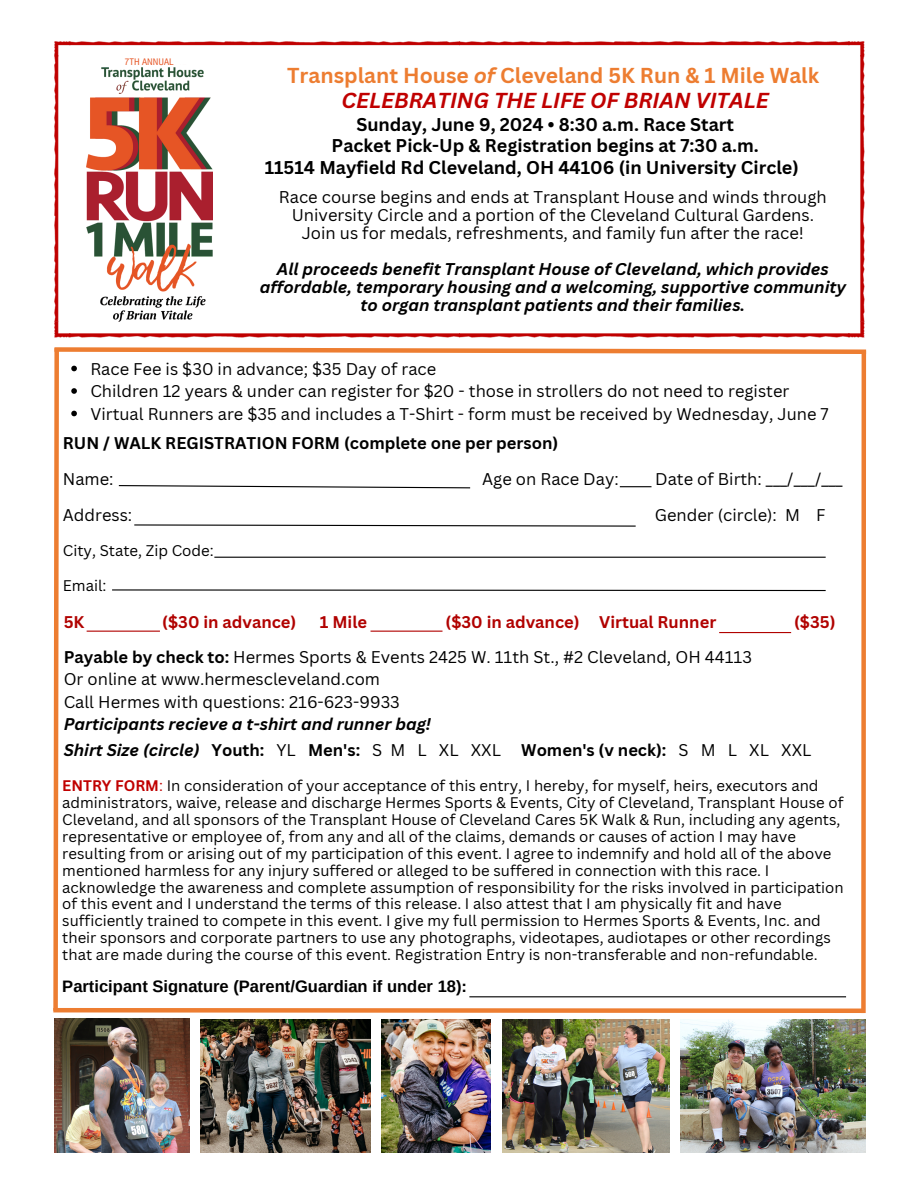
<style>
.page{position:relative;width:918px;height:1188px;background:#fff}
.page>*{position:absolute;margin:0;border:0;box-sizing:border-box;transform-origin:0 0}
.t1{font:italic 700 21.15px "Canva Sans";color:#c00000}
.t2{font:700 21px "Canva Sans";color:#ed7d31}
.t3{font:700 18px "Canva Sans";color:#000}
.t4{font:16.5px/22.5px "Canva Sans";color:#000}
.t5{font:italic 700 16.5px/36px "Canva Sans";color:#000;text-align:center}
.t6{font:700 16.5px "Canva Sans";color:#000}
.t7{font:700 16.5px "Canva Sans";color:#b10200}
.t8{font:700 16.5px "Arimo";color:#000}
.t9{font:15px/16.8px "Canva Sans";color:#000}
.t10{font:9.15px "Arial Nova Cond";color:#e65525}
.s1{font-style:italic}
.s2{font-weight:400;font-style:normal}
.s3{color:#fff}
.s4{font-weight:700}
.s5{font-weight:700;font-style:italic}
.s6{font-weight:400}
.s7{font-weight:700;color:#c00000}
.s8{color:#c00000}
</style>
<div class="page">
<img style="left:55px;top:41px;width:809px;height:15px">
<img style="left:55px;top:56px;width:15px;height:281px">
<img style="left:860px;top:56px;width:4px;height:265px">
<img style="left:70px;top:321px;width:794px;height:16px">
<img style="left:55px;top:1019px;width:134px;height:134px">
<img style="left:201px;top:1020px;width:169px;height:133px">
<img style="left:382px;top:1020px;width:109px;height:133px">
<img style="left:503px;top:1020px;width:166px;height:133px">
<img style="left:680px;top:1020px;width:186px;height:133px">
<svg style="left:53px;top:347px;width:814px;height:667px"></svg>
<img style="left:87px;top:67px;width:125px;height:254px">
<p class="t10" style="left:125px;top:56px;width:51px">7TH ANNUAL</p>
<h4 class="t2" style="left:287px;top:60px;width:534px">Transplant House <span class="s1">of</span> Cleveland 5K Run &amp; 1 Mile Walk</h4>
<h4 class="t1" style="left:341px;top:86px;width:429px">CELEBRATING THE LIFE OF BRIAN VITALE</h4>
<p class="t3" style="left:356px;top:112px;width:379px">Sunday, June 9, 2024 • 8:30 a.m. Race Start</p>
<p class="t3" style="left:332px;top:133px;width:429px">Packet Pick-Up &amp; Registration begins at 7:30 a.m.</p>
<p class="t3" style="left:265px;top:155px;width:536px">11514 Mayfield Rd Cleveland, OH 44106 (in University Circle)</p>
<h3 class="t4" style="left:279px;top:188px;width:549px;line-height:18px;text-align:center">Race course begins and ends at Transplant House and winds through<br>University Circle and a portion of the Cleveland Cultural Gardens.</h3>
<p class="t5" style="left:277px;top:215px;width:553px"><span class="s2">Join us for medals, refreshments, and family fun after the race!<br></span>All proceeds benefit Transplant House of Cleveland, which provides</p>
<p class="t5" style="left:260px;top:278px;width:588px;line-height:18px">affordable, temporary housing and a welcoming, supportive community to organ transplant patients and their families.</p>
<h3 class="t4" style="left:90px;top:357px;width:347px">Race Fee is $30 in advance; $35 Day of race</h3>
<h4 class="t4" style="left:90px;top:380px;width:701px">Children 12 years &amp; under can register for $20 - those in strollers do not need to register</h4>
<h4 class="t4" style="left:90px;top:402px;width:740px">Virtual Runners are $35 and includes a T-Shirt - form must be received by Wednesday, June 7</h4>
<h3 class="t6" style="left:63px;top:431px;width:497px">RUN / WALK REGISTRATION FORM (complete one per person)</h3>
<p class="t4" style="left:63px;top:467px;width:52px">Name:</p>
<p class="t4" style="left:482px;top:467px;width:138px">Age on Race Day:</p>
<p class="t4" style="left:655px;top:467px;width:189px">Date of Birth: ___/___/___</p>
<p class="t4" style="left:63px;top:503px;width:71px">Address:</p>
<p class="t4" style="left:655px;top:503px;width:172px">Gender (circle): M F</p>
<p class="t9" style="left:63px;top:542px;width:153px">City, State, Zip Code:</p>
<p class="t9" style="left:63px;top:576px;width:45px">Email:</p>
<p class="t7" style="left:64px;top:610px;width:22px">5K</p>
<p class="t7" style="left:162px;top:610px;width:136px">($30 in advance)</p>
<p class="t7" style="left:320px;top:610px;width:53px">1 Mile<span class="s3">.</span></p>
<p class="t7" style="left:446px;top:610px;width:272px">($30 in advance) Virtual Runner</p>
<p class="t7" style="left:794px;top:610px;width:43px">($35)</p>
<p class="t4" style="left:64px;top:645px;width:690px"><span class="s4">Payable by check to:</span> Hermes Sports &amp; Events 2425 W. 11th St., #2 Cleveland, OH 44113<br>Or online at www.hermescleveland.com<br>Call Hermes with questions: 216-623-9933<br><span class="s5">Participants recieve a t-shirt and runner bag!</span></p>
<h3 class="t6" style="left:64px;top:739px;width:749px"><span class="s1">Shirt Size (circle)</span> Youth: <span class="s6">YL</span> Men's: <span class="s6">S M L XL XXL</span> Women's (v neck): <span class="s6">S M L XL XXL</span></h3>
<p class="t9" style="left:62px;top:777px;width:783px"><span class="s7">ENTRY FORM</span><span class="s8">:</span> In consideration of your acceptance of this entry, I hereby, for myself, heirs, executors and administrators, waive, release and discharge Hermes Sports &amp; Events, City of Cleveland, Transplant House of Cleveland, and all sponsors of the Transplant House of Cleveland Cares 5K Walk &amp; Run, including any agents, representative or employee of, from any and all of the claims, demands or causes of action I may have resulting from or arising out of my participation of this event. I agree to indemnify and hold all of the above mentioned harmless for any injury suffered or alleged to be suffered in connection with this race. I acknowledge the awareness and complete assumption of responsibility for the risks involved in participation of this event and I understand the terms of this release. I also attest that I am physically fit and have sufficiently trained to compete in this event. I give my full permission to Hermes Sports &amp; Events, Inc. and their sponsors and corporate partners to use any photographs, videotapes, audiotapes or other recordings that are made during the course of this event. Registration Entry is non-transferable and non-refundable.</p>
<p class="t8" style="left:62px;top:977px;width:406px">Participant Signature (Parent/Guardian if under 18):</p>
</div>
